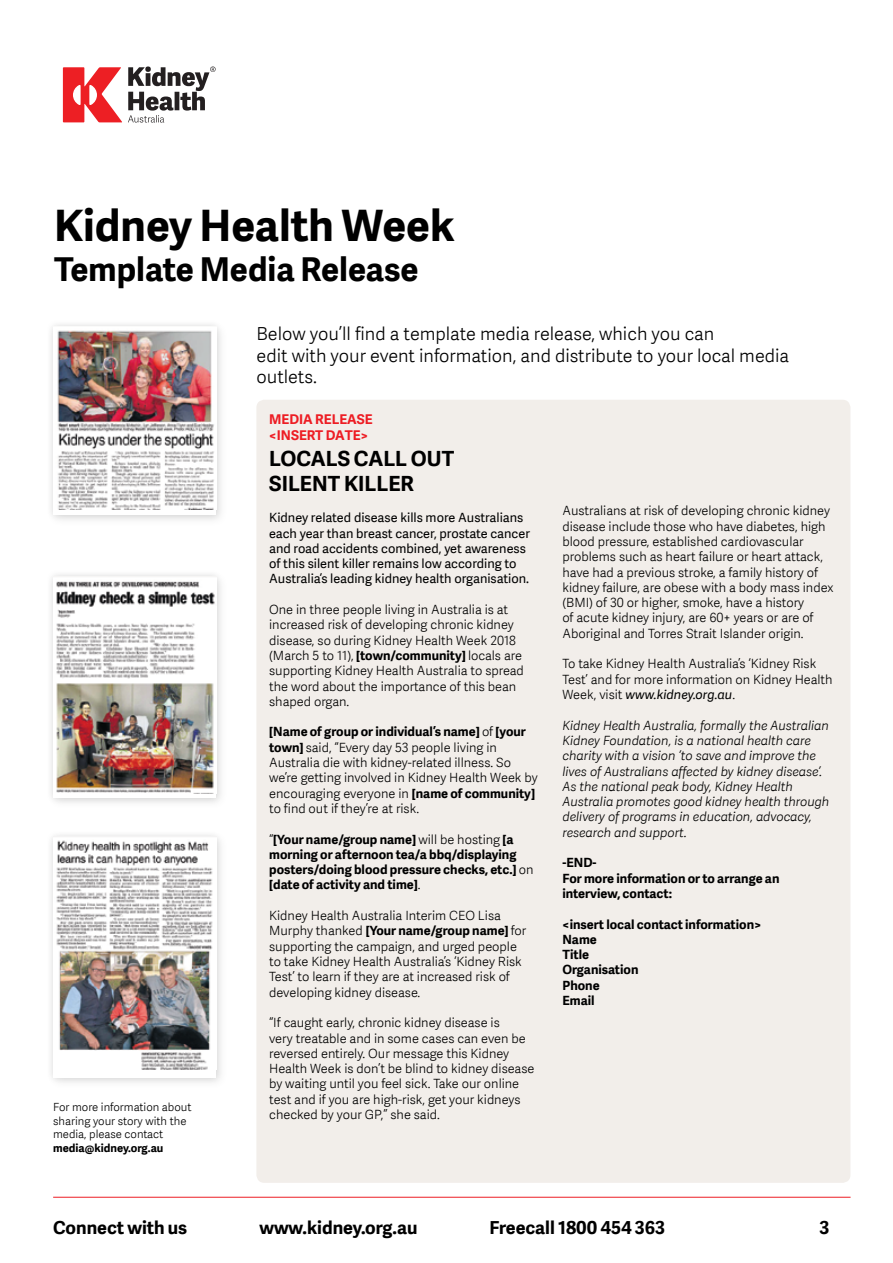
<style>
.page{position:relative;width:893px;height:1263px;background:#fff}
.page>*{position:absolute;margin:0;border:0;box-sizing:border-box;transform-origin:0 0}
.t1{font:700 43.5px "Adelle Sans";color:#000}
.t2{font:700 33px "Adelle Sans";color:#000}
.t3{font:700 21px/25.2px "Adelle Sans";color:#000}
.t4{font:300 18px/21.6px "Adelle Sans";color:#000}
.t5{font:700 18px "Adelle Sans";color:#000}
.t6{font:700 13.5px/16.2px "Adelle Sans";color:#ed1d24}
.t7{font:300 12.75px/15.3px "Adelle Sans";color:#000}
.t8{font:italic 300 12.75px/15.3px "Adelle Sans";color:#000}
.t9{font:700 12.75px/15.3px "Adelle Sans";color:#000}
.t10{font:12.75px/15.3px "Adelle Sans";color:#000}
.t11{font:300 11.25px/13.5px "Adelle Sans";color:#000}
.t12{font:700 11.25px "Adelle Sans";color:#000}
.s1{font-weight:700}
.s2{font-weight:300}
.s3{font-weight:400;font-style:italic}
</style>
<div class="page">
<hr style="left:53px;top:1197px;width:798px;height:1px;background:#ed1d24">
<div style="left:45px;top:319px;width:178px;height:203px;background:#000;opacity:.1"></div>
<div style="left:53px;top:326px;width:163px;height:189px;background:#fff"></div>
<img style="left:57px;top:330px;width:157px;height:180px">
<div style="left:45px;top:569px;width:178px;height:236px;background:#000;opacity:.1"></div>
<div style="left:53px;top:576px;width:163px;height:222px;background:#fff"></div>
<img style="left:53px;top:576px;width:163px;height:217px">
<div style="left:45px;top:830px;width:178px;height:255px;background:#000;opacity:.1"></div>
<div style="left:53px;top:837px;width:163px;height:241px;background:#fff"></div>
<img style="left:56px;top:840px;width:157px;height:229px">
<div style="left:256px;top:400px;width:594px;height:783px;background:#f2eeea;border-radius:8px"></div>
<svg style="left:63px;top:67px;width:59px;height:55px"></svg>
<svg style="left:128px;top:66px;width:88px;height:57px"></svg>
<h1 class="t1" style="left:54px;top:200px;width:402px">Kidney Health Week</h1>
<h2 class="t2" style="left:54px;top:249px;width:366px">Template Media Release</h2>
<p class="t11" style="left:53px;top:1100px;width:140px">For more information about sharing your story with the media, please contact</p>
<p class="t12" style="left:53px;top:1141px;width:112px">media@kidney.org.au</p>
<h3 class="t4" style="left:257px;top:323px;width:534px">Below you’ll find a template media release, which you can<br>edit with your event information, and distribute to your local media outlets.</h3>
<p class="t6" style="left:269px;top:411px;width:105px">MEDIA RELEASE &lt;INSERT DATE&gt;</p>
<h3 class="t3" style="left:269px;top:446px;width:187px">LOCALS CALL OUT<br>SILENT KILLER</h3>
<p class="t10" style="left:269px;top:510px;width:262px">Kidney related disease kills more Australians each year than breast cancer, prostate cancer and road accidents combined, yet awareness of this silent killer remains low according to Australia’s leading kidney health organisation.</p>
<p class="t7" style="left:269px;top:602px;width:256px">One in three people living in Australia is at increased risk of developing chronic kidney disease, so during Kidney Health Week 2018 (March 5 to 11), <span class="s1">[town/community]</span> locals are supporting Kidney Health Australia to spread the word about the importance of this bean shaped organ.</p>
<p class="t7" style="left:269px;top:724px;width:270px"><span class="s1">[Name of group or individual’s name]</span> of <span class="s1">[your town]</span> said, “Every day 53 people living in Australia die with kidney-related illness. So we’re getting involved in Kidney Health Week by encouraging everyone in <span class="s1">[name of community] </span>to find out if they’re at risk.</p>
<p class="t9" style="left:269px;top:831px;width:266px"><span class="s2">“</span>[Your name/group name] <span class="s2">will be hosting</span> [a morning or afternoon tea/a bbq/displaying posters/doing blood pressure checks, etc.] <span class="s2">on </span>[date of activity and time]<span class="s2">.</span></p>
<p class="t7" style="left:269px;top:908px;width:259px">Kidney Health Australia Interim CEO Lisa Murphy thanked <span class="s1">[Your name/group name]</span> for supporting the campaign, and urged people to take Kidney Health Australia’s ‘Kidney Risk Test’ to learn if they are at increased risk of developing kidney disease.</p>
<p class="t7" style="left:269px;top:1015px;width:267px">“If caught early, chronic kidney disease is<br>very treatable and in some cases can even be reversed entirely. Our message this Kidney Health Week is don’t be blind to kidney disease by waiting until you feel sick. Take our online test and if you are high-risk, get your kidneys checked by your GP,” she said.</p>
<p class="t7" style="left:562px;top:503px;width:272px">Australians at risk of developing chronic kidney disease include those who have diabetes, high blood pressure, established cardiovascular problems such as heart failure or heart attack, have had a previous stroke, a family history of kidney failure, are obese with a body mass index (BMI) of 30 or higher, smoke, have a history<br>of acute kidney injury, are 60+ years or are of Aboriginal and Torres Strait Islander origin.</p>
<p class="t7" style="left:562px;top:656px;width:272px">To take Kidney Health Australia’s ‘Kidney Risk<br>Test’ and for more information on Kidney Health<br>Week, visit <span class="s3">www.kidney.org.au</span>.</p>
<p class="t8" style="left:562px;top:717px;width:268px">Kidney Health Australia, formally the Australian Kidney Foundation, is a national health care charity with a vision ‘to save and improve the lives of Australians affected by kidney disease’.<br>As the national peak body, Kidney Health Australia promotes good kidney health through delivery of programs in education, advocacy, research and support.</p>
<p class="t9" style="left:562px;top:855px;width:219px">-END-<br>For more information or to arrange an interview, contact:</p>
<p class="t9" style="left:562px;top:916px;width:201px">&lt;insert local contact information&gt;<br>Name<br>Title<br>Organisation<br>Phone<br>Email</p>
<h3 class="t5" style="left:53px;top:1217px;width:136px">Connect with us</h3>
<h3 class="t5" style="left:259px;top:1217px;width:160px">www.kidney.org.au</h3>
<h3 class="t5" style="left:489px;top:1217px;width:177px">Freecall 1800 454 363</h3>
<h3 class="t5" style="left:820px;top:1217px;width:11px">3</h3>
</div>
